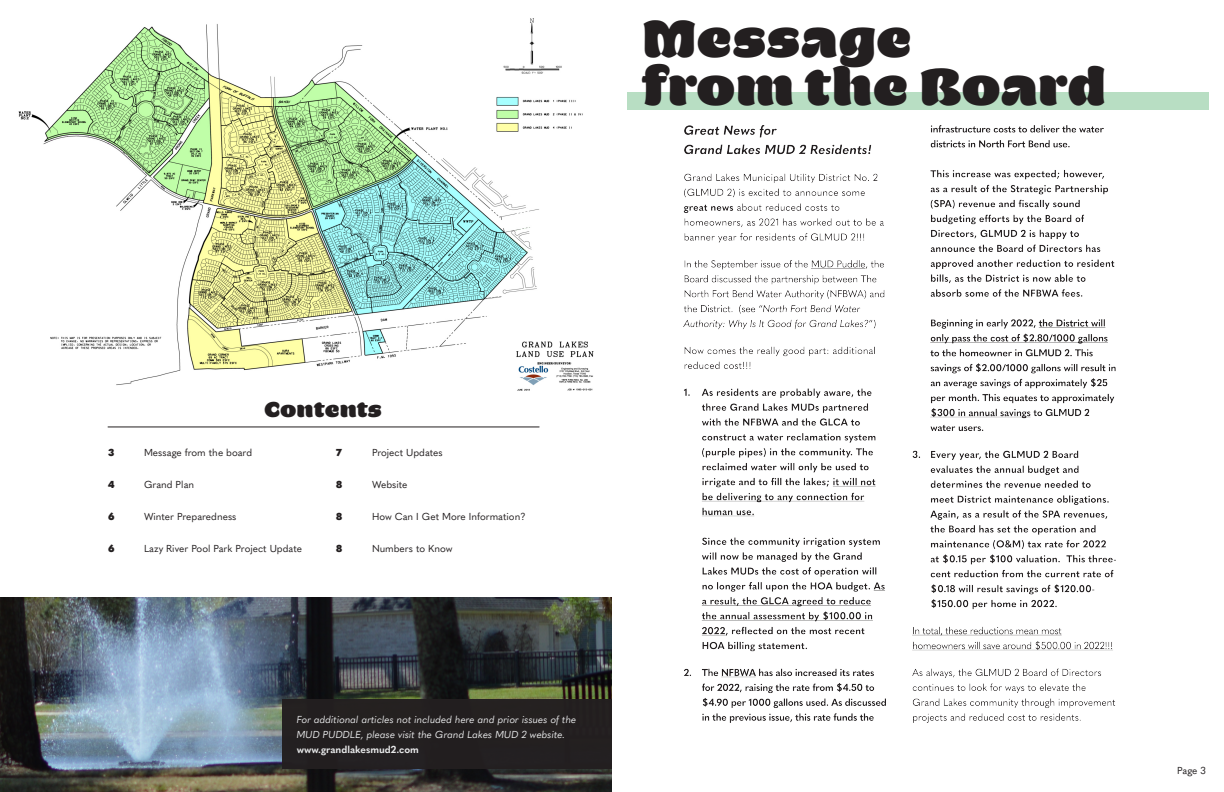
<style>
.page{position:relative;width:1224px;height:792px;background:#fff}
.page>*{position:absolute;margin:0;border:0;box-sizing:border-box;transform-origin:0 0}
.t1{font:800 48.2px/48.2px "Opake";letter-spacing:-.01em;color:#231f20}
.t2{font:800 20px "Opake";color:#231f20}
.t3{font:10px "Quasimoda";color:#231f20}
.t4{font:italic 10px/14.7px "Quasimoda";color:#e7e8e9}
.t5{font:700 10px "Quasimoda";color:#e7e8e9}
.t6{font:900 10px "Quasimoda";color:#231f20}
</style>
<div class="page">
<div style="left:627px;top:92px;width:582px;height:18px;background:#b7dec2"></div>
<img style="left:18px;top:18px;width:576px;height:373px">
<hr style="left:108px;top:427px;width:431px;height:1px;background:#231f20">
<img style="left:683px;top:125px;width:432px;height:597px">
<img style="left:0;top:598px;width:612px;height:194px">
<div style="left:283px;top:699px;width:329px;height:70px;background:#231f20"></div>
<h1 class="t1" style="left:642px;top:18px;width:467px">Message<br>from the Board</h1>
<h2 class="t2" style="left:264px;top:401px;width:119px">Contents</h2>
<p class="t6" style="left:108px;top:446px;width:8px">3</p>
<p class="t3" style="left:144px;top:446px;width:110px">Message from the board</p>
<p class="t6" style="left:108px;top:478px;width:8px">4</p>
<p class="t3" style="left:144px;top:478px;width:52px">Grand Plan</p>
<p class="t6" style="left:108px;top:511px;width:8px">6</p>
<p class="t3" style="left:144px;top:511px;width:94px">Winter Preparedness</p>
<p class="t6" style="left:108px;top:543px;width:8px">6</p>
<p class="t3" style="left:144px;top:543px;width:160px">Lazy River Pool Park Project Update</p>
<p class="t6" style="left:336px;top:446px;width:7px">7</p>
<p class="t3" style="left:372px;top:446px;width:72px">Project Updates</p>
<p class="t6" style="left:336px;top:478px;width:8px">8</p>
<p class="t3" style="left:372px;top:478px;width:37px">Website</p>
<p class="t6" style="left:336px;top:511px;width:8px">8</p>
<p class="t3" style="left:372px;top:511px;width:155px">How Can I Get More Information?</p>
<p class="t6" style="left:336px;top:543px;width:8px">8</p>
<p class="t3" style="left:372px;top:543px;width:82px">Numbers to Know</p>
<p class="t4" style="left:297px;top:712px;width:281px">For additional articles not included here and prior issues of the<br>MUD PUDDLE, please visit the Grand Lakes MUD 2 website.</p>
<p class="t5" style="left:297px;top:743px;width:124px">www.grandlakesmud2.com</p>
<p class="t3" style="left:1177px;top:765px;width:30px">Page 3</p>
</div>
